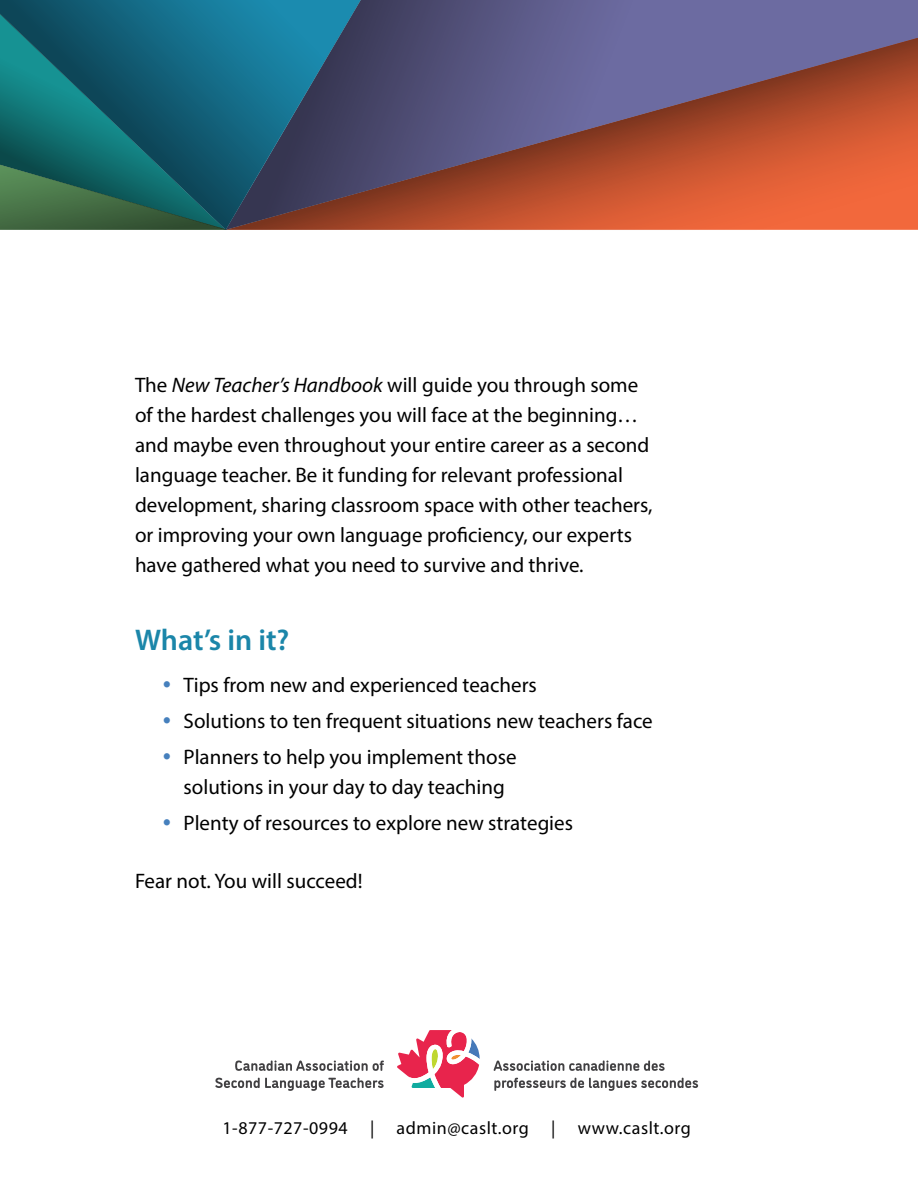
<style>
.page{position:relative;width:918px;height:1188px;background:#fff}
.page>*{position:absolute;margin:0;border:0;box-sizing:border-box;transform-origin:0 0}
.Heading_BC{font:600 30px "Myriad Pro";color:#1b86a9}
.Normal_Back_Cover{font:21px/30px "Myriad Pro";color:#000}
.t1{font:18px "Myriad Pro";letter-spacing:.03em;color:#000}
.s1{font-style:italic}
</style>
<div class="page">
<svg style="left:226px;top:0;width:692px;height:230px;background:#7c5862"></svg>
<svg style="left:0;top:0;width:226px;height:150px;background:#116576"></svg>
<svg style="left:0;top:150px;width:228px;height:80px;background:#246255"></svg>
<svg style="left:494px;top:1061px;width:171px;height:10px"></svg>
<svg style="left:494px;top:1078px;width:204px;height:13px"></svg>
<svg style="left:235px;top:1061px;width:149px;height:10px"></svg>
<svg style="left:215px;top:1078px;width:169px;height:13px"></svg>
<svg style="left:397px;top:1030px;width:83px;height:68px"></svg>
<p class="Normal_Back_Cover" style="left:135px;top:369px;width:519px">The <span class="s1">New Teacher’s Handbook</span> will guide you through some of the hardest challenges you will face at the beginning… and maybe even throughout your entire career as a second language teacher. Be it funding for relevant professional development, sharing classroom space with other teachers, or improving your own language proficiency, our experts have gathered what you need to survive and thrive.</p>
<p class="Heading_BC" style="left:135px;top:621px;width:156px">What’s in it?</p>
<p class="Normal_Back_Cover" style="left:184px;top:669px;width:355px">Tips from new and experienced teachers</p>
<p class="Normal_Back_Cover" style="left:184px;top:705px;width:471px">Solutions to ten frequent situations new teachers face</p>
<p class="Normal_Back_Cover" style="left:184px;top:741px;width:335px">Planners to help you implement those solutions in your day to day teaching</p>
<p class="Normal_Back_Cover" style="left:184px;top:807px;width:391px">Plenty of resources to explore new strategies</p>
<p class="Normal_Back_Cover" style="left:135px;top:866px;width:229px">Fear not. You will succeed!</p>
<p class="t1" style="left:223px;top:1117px;width:470px">1‑877‑727‑0994 | admin@caslt.org | www.caslt.org</p>
</div>
